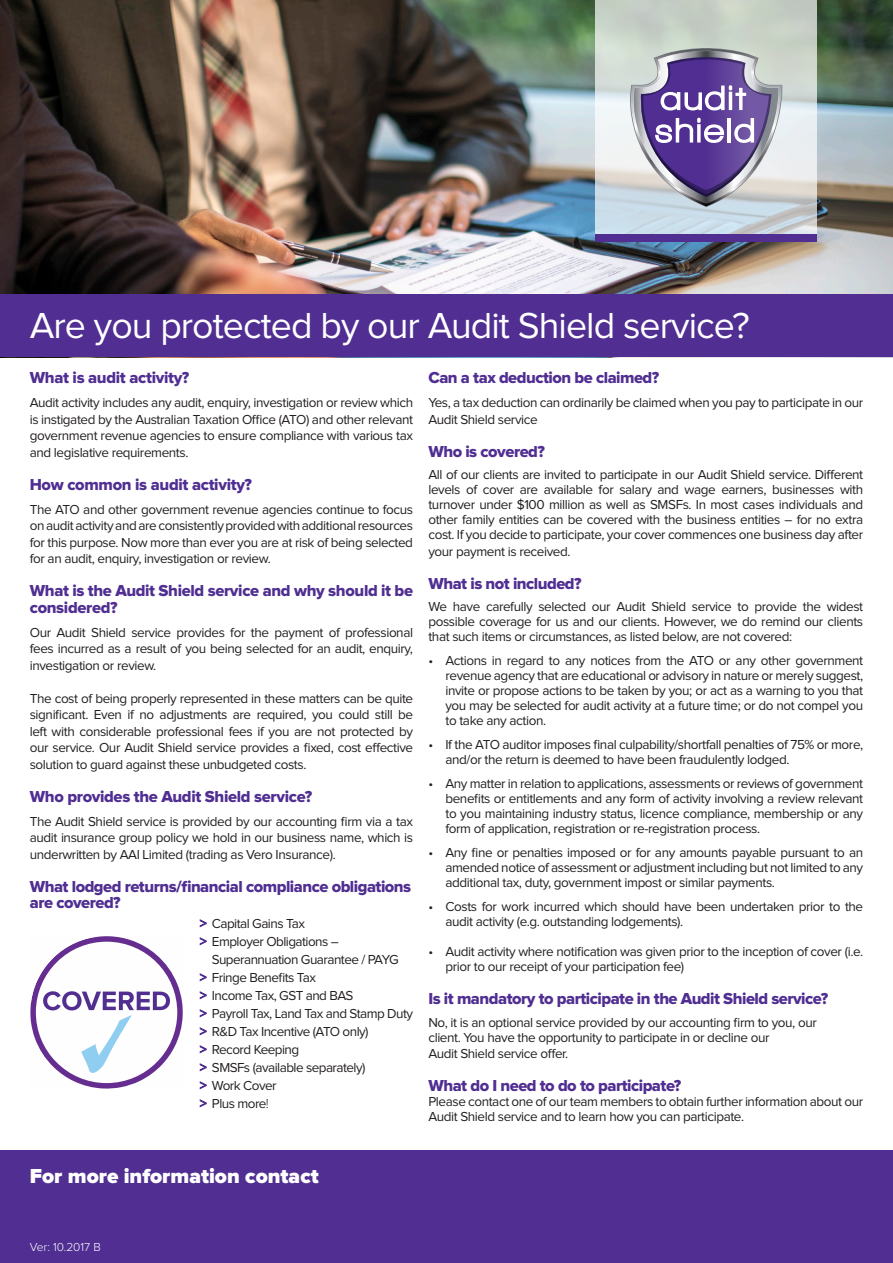
<style>
.page{position:relative;width:893px;height:1263px;background:#fff}
.page>*{position:absolute;margin:0;border:0;box-sizing:border-box;transform-origin:0 0}
.t1{font:37.5px "Proxima Nova";letter-spacing:-.025em;color:#fff}
.t2{font:900 21px "Proxima Nova";color:#fff}
.t3{font:16.5px/16.5px "Proxima Nova Extrabld";letter-spacing:-.03em;color:#502e92}
.t4{font:13.5px/15px "Proxima Nova";letter-spacing:-.03em;color:#231f20;text-align:justify}
.t5{font:300 12px "Proxima Nova";color:#fff}
.s1{color:#502e92}
.s2{font-weight:300}
</style>
<div class="page">
<img style="left:0;top:0;width:893px;height:294px">
<svg style="left:199px;top:919px;width:8px;height:9px"></svg>
<svg style="left:199px;top:937px;width:8px;height:9px"></svg>
<svg style="left:199px;top:973px;width:8px;height:9px"></svg>
<svg style="left:199px;top:991px;width:8px;height:9px"></svg>
<svg style="left:199px;top:1009px;width:8px;height:9px"></svg>
<svg style="left:199px;top:1027px;width:8px;height:9px"></svg>
<svg style="left:199px;top:1045px;width:8px;height:9px"></svg>
<svg style="left:199px;top:1063px;width:8px;height:9px"></svg>
<svg style="left:199px;top:1081px;width:8px;height:9px"></svg>
<svg style="left:199px;top:1099px;width:8px;height:9px"></svg>
<div style="left:0;top:1150px;width:893px;height:113px;background:#502e92"></div>
<div style="left:0;top:294px;width:893px;height:63px;background:#502e92"></div>
<svg style="left:595px;top:0;width:222px;height:234px;background:#d0d9d7"></svg>
<svg style="left:628px;top:48px;width:154px;height:159px;background:#978bb4"></svg>
<div style="left:595px;top:234px;width:222px;height:7px;background:#502e92"></div>
<svg style="left:30px;top:936px;width:153px;height:153px"></svg>
<p class="t1" style="left:30px;top:305px;width:722px">Are you protected by our Audit Shield service?</p>
<p class="t3" style="left:30px;top:370px;width:161px">What is audit activity?</p>
<p class="t4" style="left:30px;top:395px;width:385px;line-height:16.5px">Audit activity includes any audit, enquiry, investigation or review which is instigated by the Australian Taxation Office (ATO) and other relevant government revenue agencies to ensure compliance with various tax and legislative requirements.</p>
<p class="t3" style="left:30px;top:476px;width:224px">How common is audit activity?</p>
<p class="t4" style="left:30px;top:501px;width:385px;line-height:16.5px">The ATO and other government revenue agencies continue to focus on audit activity and are consistently provided with additional resources for this purpose. Now more than ever you are at risk of being selected for an audit, enquiry, investigation or review.</p>
<p class="t3" style="left:30px;top:583px;width:385px">What is the Audit Shield service and why should it be considered?</p>
<p class="t4" style="left:30px;top:624px;width:385px;line-height:16.5px">Our Audit Shield service provides for the payment of professional fees incurred as a result of you being selected for an audit, enquiry, investigation or review.</p>
<p class="t4" style="left:30px;top:690px;width:385px;line-height:16.5px">The cost of being properly represented in these matters can be quite significant. Even if no adjustments are required, you could still be left with considerable professional fees if you are not protected by our service. Our Audit Shield service provides a fixed, cost effective solution to guard against these unbudgeted costs.</p>
<p class="t3" style="left:30px;top:788px;width:284px">Who provides the Audit Shield service?</p>
<p class="t4" style="left:30px;top:813px;width:385px;line-height:16.5px">The Audit Shield service is provided by our accounting firm via a tax audit insurance group policy we hold in our business name, which is underwritten by AAI Limited (trading as Vero Insurance).</p>
<p class="t3" style="left:30px;top:878px;width:383px">What lodged returns/financial compliance obligations are covered?</p>
<p class="t4" style="left:200px;top:916px;width:107px"><span class="s1">&gt;</span> Capital Gains Tax</p>
<p class="t4" style="left:212px;top:932px;width:189px;line-height:18px;text-indent:-12px"><span class="s1">&gt;</span> Employer Obligations –<br>Superannuation Guarantee / PAYG</p>
<p class="t4" style="left:200px;top:970px;width:118px"><span class="s1">&gt;</span> Fringe Benefits Tax</p>
<p class="t4" style="left:200px;top:988px;width:155px"><span class="s1">&gt;</span> Income Tax, GST and BAS</p>
<p class="t4" style="left:200px;top:1006px;width:215px"><span class="s1">&gt;</span> Payroll Tax, Land Tax and Stamp Duty</p>
<p class="t4" style="left:200px;top:1024px;width:170px"><span class="s1">&gt;</span> R&amp;D Tax Incentive (ATO only)</p>
<p class="t4" style="left:200px;top:1042px;width:101px"><span class="s1">&gt;</span> Record Keeping</p>
<p class="t4" style="left:200px;top:1060px;width:167px"><span class="s1">&gt;</span> SMSFs (available separately)</p>
<p class="t4" style="left:200px;top:1078px;width:78px"><span class="s1">&gt;</span> Work Cover</p>
<p class="t4" style="left:200px;top:1096px;width:71px"><span class="s1">&gt;</span> Plus more<span class="s2">!</span></p>
<p class="t3" style="left:428px;top:370px;width:232px">Can a tax deduction be claimed?</p>
<p class="t4" style="left:428px;top:395px;width:436px;line-height:16.5px">Yes, a tax deduction can ordinarily be claimed when you pay to participate in our<br>Audit Shield service</p>
<p class="t3" style="left:428px;top:443px;width:118px">Who is covered?</p>
<p class="t4" style="left:428px;top:467px;width:436px">All of our clients are invited to participate in our Audit Shield service. Different levels of cover are available for salary and wage earners, businesses with turnover under $100 million as well as SMSFs. In most cases individuals and other family entities can be covered with the business entities – for no extra cost. If you decide to participate, your cover commences one business day after</p>
<p class="t4" style="left:428px;top:544px;width:144px">your payment is received.</p>
<p class="t3" style="left:428px;top:575px;width:155px">What is not included?</p>
<p class="t4" style="left:428px;top:599px;width:436px">We have carefully selected our Audit Shield service to provide the widest possible coverage for us and our clients. However, we do remind our clients that such items or circumstances, as listed below, are not covered:</p>
<p class="t4" style="left:445px;top:653px;width:419px;text-indent:-17px">• Actions in regard to any notices from the ATO or any other government revenue agency that are educational or advisory in nature or merely suggest, invite or propose actions to be taken by you; or act as a warning to you that you may be selected for audit activity at a future time; or do not compel you to take any action.</p>
<p class="t4" style="left:445px;top:737px;width:419px;text-indent:-17px">• If the ATO auditor imposes final culpability/shortfall penalties of 75% or more, and/or the return is deemed to have been fraudulently lodged.</p>
<p class="t4" style="left:445px;top:776px;width:419px;text-indent:-17px">• Any matter in relation to applications, assessments or reviews of government benefits or entitlements and any form of activity involving a review relevant to you maintaining industry status, licence compliance, membership or any form of application, registration or re-registration process.</p>
<p class="t4" style="left:445px;top:845px;width:419px;text-indent:-17px">• Any fine or penalties imposed or for any amounts payable pursuant to an amended notice of assessment or adjustment including but not limited to any additional tax, duty, government impost or similar payments.</p>
<p class="t4" style="left:445px;top:899px;width:419px;text-indent:-17px">• Costs for work incurred which should have been undertaken prior to the audit activity (e.g. outstanding lodgements).</p>
<p class="t4" style="left:445px;top:944px;width:419px;text-indent:-17px">• Audit activity where notification was given prior to the inception of cover (i.e. prior to our receipt of your participation fee)</p>
<p class="t3" style="left:428px;top:991px;width:401px">Is it mandatory to participate in the Audit Shield service?</p>
<p class="t4" style="left:428px;top:1015px;width:390px">No, it is an optional service provided by our accounting firm to you, our</p>
<p class="t4" style="left:428px;top:1030px;width:343px">client. You have the opportunity to participate in or decline our</p>
<p class="t4" style="left:428px;top:1046px;width:141px">Audit Shield service offer.</p>
<p class="t3" style="left:428px;top:1078px;width:254px">What do I need to do to participate?</p>
<p class="t4" style="left:428px;top:1094px;width:436px">Please contact one of our team members to obtain further information about our<br>Audit Shield service and to learn how you can participate.</p>
<p class="t2" style="left:30px;top:1164px;width:291px">For more information contact</p>
<p class="t5" style="left:30px;top:1240px;width:73px">Ver: 10.2017 B</p>
</div>
